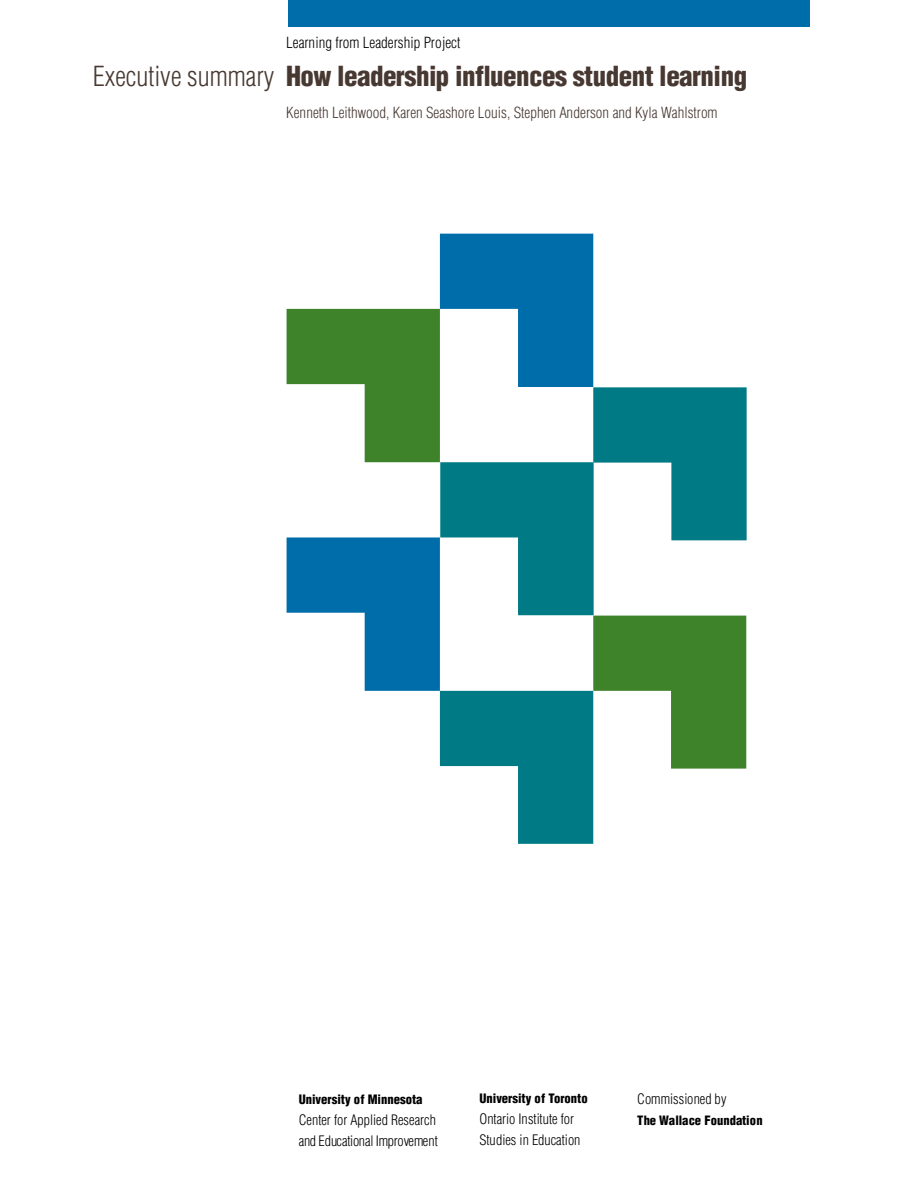
<style>
.page{position:relative;width:918px;height:1188px;background:#fff}
.page>*{position:absolute;margin:0;border:0;box-sizing:border-box;transform-origin:0 0}
.t1{font:900 condensed 27px "Helvetica";letter-spacing:-.02em;color:#473831}
.t2{font:300 condensed 15px "Helvetica";color:#473831}
.t3{font:300 condensed 15px "Helvetica";color:#000}
.t4{font:300 condensed 14.1px/20.9px "Helvetica";color:#000}
.t5{font:900 condensed 12.75px "Helvetica";color:#000}
.t6{font:900 condensed 12.6px "Helvetica";color:#000}
.s1{font-weight:300}
</style>
<div class="page">
<div style="left:288px;top:0;width:522px;height:27px;background:#006dab"></div>
<svg style="left:287px;top:234px;width:460px;height:610px"></svg>
<p class="t3" style="left:286px;top:37px;width:176px">Learning from Leadership Project</p>
<h1 class="t1" style="left:93px;top:66px;width:656px"><span class="s1">Executive summary</span> How leadership influences student learning</h1>
<p class="t2" style="left:286px;top:106px;width:433px">Kenneth Leithwood, Karen Seashore Louis, Stephen Anderson and Kyla Wahlstrom</p>
<p class="t5" style="left:299px;top:1095px;width:125px">University of Minnesota</p>
<p class="t4" style="left:299px;top:1111px;width:141px">Center for Applied Research and Educational Improvement</p>
<p class="t5" style="left:480px;top:1093px;width:110px">University of Toronto</p>
<p class="t4" style="left:480px;top:1110px;width:103px">Ontario Institute for<br>Studies in Education</p>
<p class="t4" style="left:637px;top:1090px;width:91px">Commissioned by</p>
<p class="t6" style="left:637px;top:1116px;width:127px">The Wallace Foundation</p>
</div>
